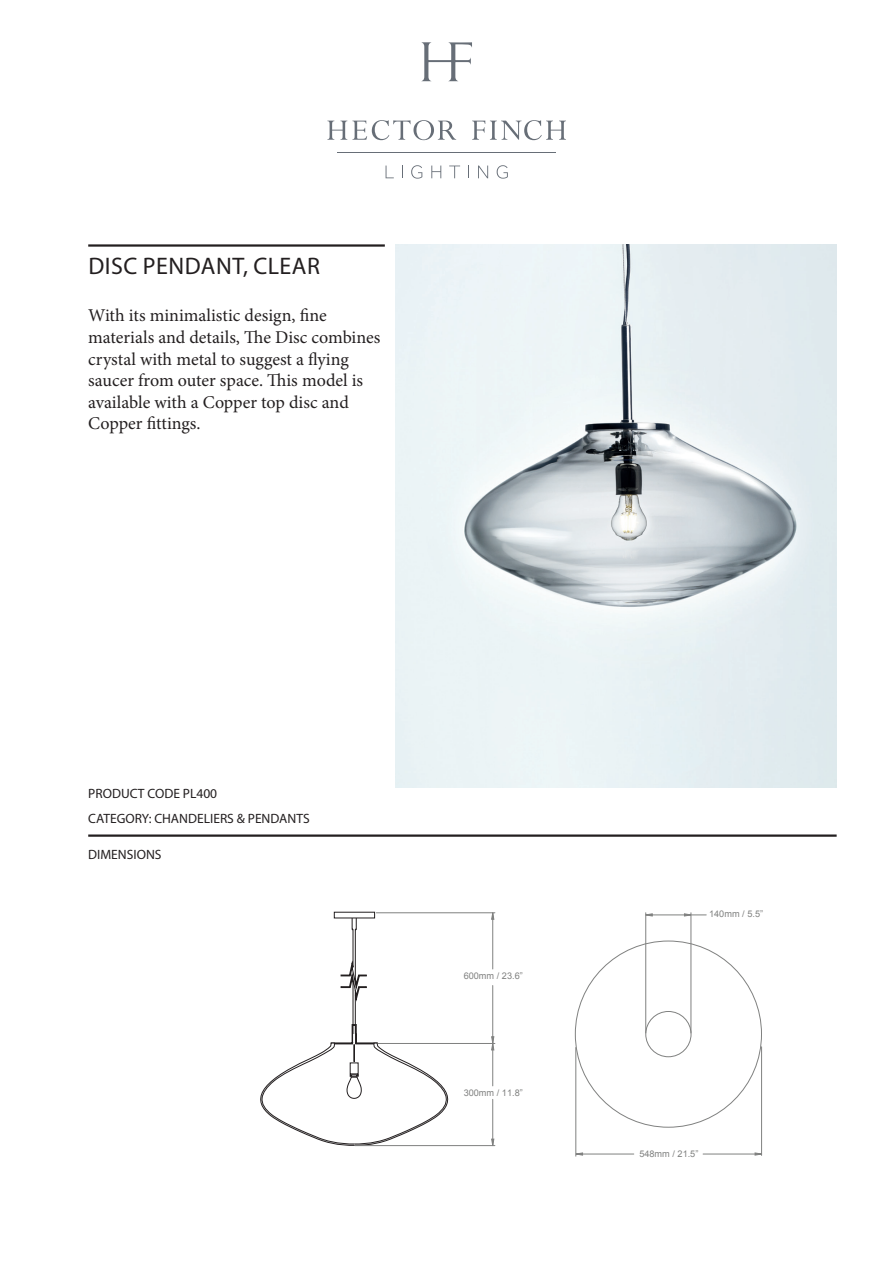
<style>
.page{position:relative;width:893px;height:1263px;background:#fff}
.page>*{position:absolute;margin:0;border:0;box-sizing:border-box;transform-origin:0 0}
.t1{font:24px "Myriad Pro";letter-spacing:.02em;color:#231f20}
.t2{font:18px/21.6px "Minion Pro";color:#231f20}
.t3{font:13.5px/24.8px "Myriad Pro";color:#231f20}
.t4{font:9.15px "Arial";color:#808180}
</style>
<div class="page">
<hr style="left:88px;top:834px;width:749px;height:3px;background:#231f20">
<hr style="left:88px;top:244px;width:297px;height:3px;background:#231f20">
<hr style="left:247px;top:870px;width:579px;height:1px;background:#050504">
<hr style="left:247px;top:1262px;width:579px;height:1px;background:#050504">
<hr style="left:247px;top:870px;width:1px;height:336px;background:#050504">
<hr style="left:840px;top:870px;width:1px;height:336px;background:#050504">
<div style="left:646px;top:1011px;width:45px;height:46px;border:1px solid #808180;border-radius:50%"></div>
<svg style="left:260px;top:918px;width:189px;height:227px"></svg>
<hr style="left:646px;top:915px;width:60px;height:1px;background:#808180">
<hr style="left:691px;top:913px;width:1px;height:120px;background:#808180">
<hr style="left:645px;top:913px;width:1px;height:120px;background:#808180">
<hr style="left:492px;top:1043px;width:1px;height:43px;background:#808180">
<hr style="left:492px;top:1099px;width:1px;height:46px;background:#808180">
<hr style="left:378px;top:1043px;width:117px;height:1px;background:#808180">
<hr style="left:355px;top:1145px;width:140px;height:1px;background:#808180">
<svg style="left:684px;top:913px;width:7px;height:2px"></svg>
<svg style="left:645px;top:913px;width:7px;height:3px"></svg>
<svg style="left:491px;top:1139px;width:3px;height:7px"></svg>
<hr style="left:492px;top:913px;width:1px;height:56px;background:#808180">
<hr style="left:492px;top:985px;width:1px;height:58px;background:#808180">
<hr style="left:376px;top:912px;width:119px;height:1px;background:#808180">
<svg style="left:491px;top:912px;width:3px;height:8px"></svg>
<svg style="left:491px;top:1036px;width:3px;height:14px"></svg>
<hr style="left:576px;top:1047px;width:1px;height:109px;background:#808180">
<hr style="left:703px;top:1154px;width:59px;height:1px;background:#808180">
<hr style="left:576px;top:1154px;width:58px;height:1px;background:#808180">
<hr style="left:761px;top:1047px;width:1px;height:108px;background:#808180">
<hr style="left:337px;top:152px;width:219px;height:1px;background:#676e77">
<svg style="left:421px;top:42px;width:51px;height:39px"></svg>
<svg style="left:472px;top:120px;width:94px;height:20px"></svg>
<svg style="left:327px;top:120px;width:129px;height:20px"></svg>
<svg style="left:386px;top:166px;width:8px;height:12px"></svg>
<svg style="left:402px;top:166px;width:1px;height:12px"></svg>
<svg style="left:411px;top:165px;width:11px;height:14px"></svg>
<svg style="left:431px;top:166px;width:10px;height:12px"></svg>
<svg style="left:449px;top:166px;width:11px;height:12px"></svg>
<svg style="left:468px;top:166px;width:1px;height:12px"></svg>
<svg style="left:478px;top:166px;width:10px;height:12px"></svg>
<svg style="left:497px;top:165px;width:11px;height:14px"></svg>
<img style="left:395px;top:244px;width:442px;height:544px">
<h1 class="t1" style="left:88px;top:251px;width:233px">DISC PENDANT, CLEAR</h1>
<p class="t2" style="left:88px;top:305px;width:294px">With its minimalistic design, fine materials and details, The Disc combines crystal with metal to suggest a flying saucer from outer space. This model is available with a Copper top disc and Copper fittings.</p>
<p class="t3" style="left:88px;top:781px;width:223px">PRODUCT CODE PL400<br>CATEGORY: CHANDELIERS &amp; PENDANTS</p>
<p class="t3" style="left:88px;top:842px;width:75px">DIMENSIONS</p>
<p class="t4" style="left:464px;top:970px;width:61px">600mm / 23.6”</p>
<p class="t4" style="left:464px;top:1086px;width:61px">300mm / 11.8”</p>
<p class="t4" style="left:709px;top:908px;width:56px">140mm / 5.5”</p>
<p class="t4" style="left:639px;top:1147px;width:61px">548mm / 21.5”</p>
</div>
